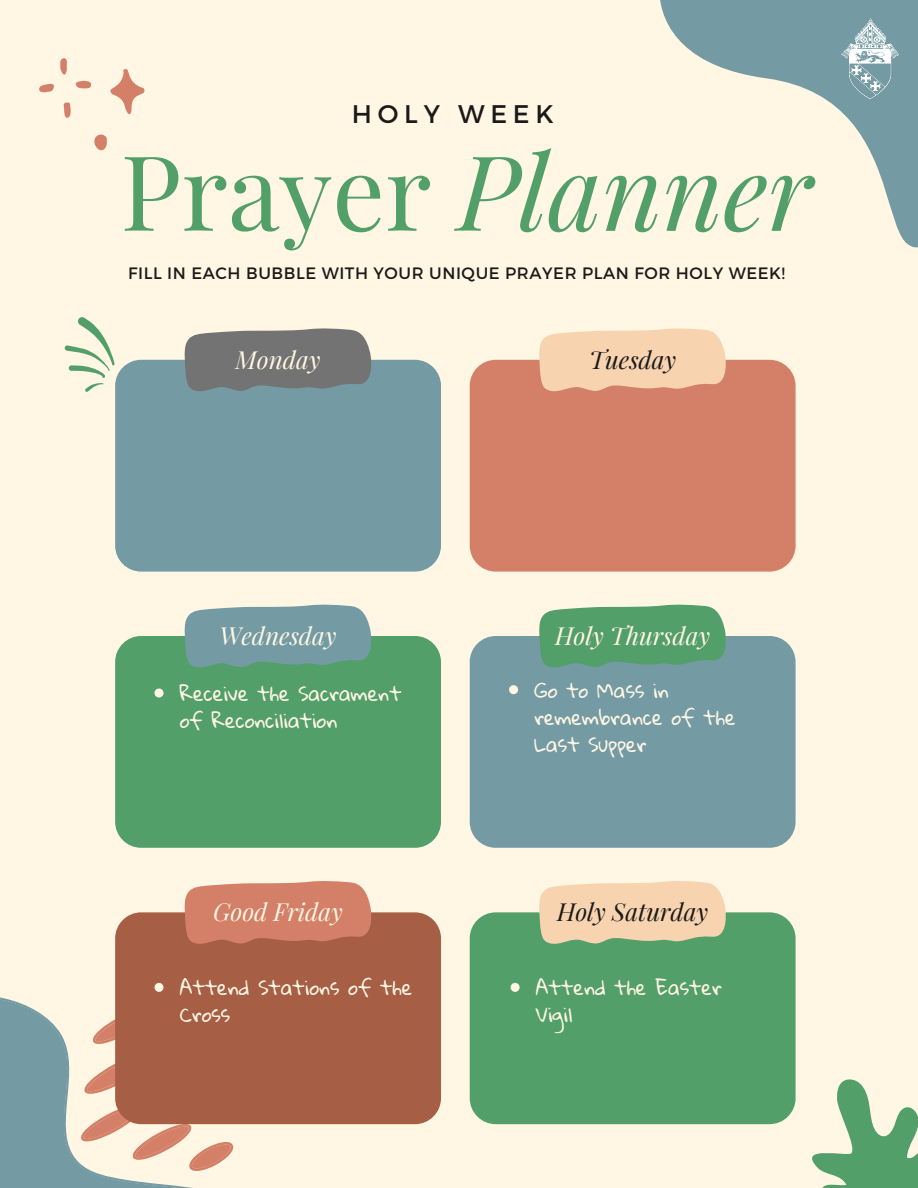
<style>
.page{position:relative;width:918px;height:1188px;background:#fff6e3}
.page>*{position:absolute;margin:0;border:0;box-sizing:border-box;transform-origin:0 0}
.t1{font:italic 104.25px "Playfair Display";color:#539f6a}
.t2{font:25.5px "Montserrat";letter-spacing:.23em;color:#1b1a1a}
.t3{font:italic 24.3px "Playfair Display";color:#fff6e3}
.t4{font:italic 24.3px "Playfair Display";color:#1b1a1a}
.t5{font:19.5px/27px "Gloria Hallelujah";color:#fff6e3}
.t6{font:16.5px "Montserrat";letter-spacing:.035em;color:#1b1a1a}
.s1{font-style:normal}
</style>
<div class="page">
<div style="left:115px;top:360px;width:326px;height:212px;background:#749ba4;border-radius:26px"></div>
<svg style="left:184px;top:328px;width:187px;height:64px;background:#7b7e7d"></svg>
<div style="left:470px;top:360px;width:326px;height:212px;background:#d48068;border-radius:26px"></div>
<svg style="left:538px;top:328px;width:188px;height:64px;background:#f4ceac"></svg>
<div style="left:115px;top:636px;width:326px;height:212px;background:#539f6a;border-radius:26px"></div>
<svg style="left:184px;top:604px;width:187px;height:64px;background:#7aa1a3"></svg>
<div style="left:470px;top:636px;width:326px;height:212px;background:#749ba4;border-radius:26px"></div>
<svg style="left:539px;top:604px;width:187px;height:64px;background:#60a476"></svg>
<svg style="left:0;top:997px;width:254px;height:191px;fill:#749ba4"></svg>
<svg style="left:77px;top:1002px;width:161px;height:176px"></svg>
<div style="left:115px;top:912px;width:326px;height:212px;background:#a65e45;border-radius:26px"></div>
<svg style="left:184px;top:881px;width:187px;height:63px;background:#d3846c"></svg>
<div style="left:470px;top:912px;width:326px;height:212px;background:#539f6a;border-radius:26px"></div>
<svg style="left:538px;top:881px;width:188px;height:63px;background:#ebd1ac"></svg>
<svg style="left:812px;top:1079px;width:106px;height:109px"></svg>
<svg style="left:65px;top:317px;width:50px;height:75px"></svg>
<svg style="left:660px;top:0;width:258px;height:248px"></svg>
<svg style="left:39px;top:84px;width:15px;height:9px"></svg>
<svg style="left:60px;top:58px;width:7px;height:17px"></svg>
<svg style="left:110px;top:69px;width:35px;height:45px"></svg>
<svg style="left:94px;top:134px;width:13px;height:17px"></svg>
<svg style="left:76px;top:80px;width:15px;height:9px"></svg>
<svg style="left:64px;top:102px;width:7px;height:16px"></svg>
<img style="left:842px;top:18px;width:56px;height:80px">
<svg style="left:155px;top:983px;width:9px;height:9px"></svg>
<svg style="left:511px;top:983px;width:9px;height:9px"></svg>
<svg style="left:509px;top:685px;width:9px;height:9px"></svg>
<svg style="left:155px;top:689px;width:9px;height:9px"></svg>
<h2 class="t2" style="left:352px;top:97px;width:204px">HOLY WEEK</h2>
<h1 class="t1" style="left:120px;top:118px;width:693px"><span class="s1">Prayer</span> Planner</h1>
<p class="t6" style="left:128px;top:262px;width:659px">FILL IN EACH BUBBLE WITH YOUR UNIQUE PRAYER PLAN FOR HOLY WEEK!</p>
<p class="t3" style="left:236px;top:343px;width:86px">Monday</p>
<p class="t4" style="left:589px;top:343px;width:89px">Tuesday</p>
<p class="t3" style="left:219px;top:619px;width:119px">Wednesday</p>
<p class="t3" style="left:555px;top:619px;width:157px">Holy Thursday</p>
<p class="t5" style="left:180px;top:681px;width:223px">Receive the Sacrament of Reconciliation</p>
<p class="t5" style="left:534px;top:677px;width:203px">Go to Mass in remembrance of the<br>Last Supper</p>
<p class="t3" style="left:213px;top:895px;width:131px">Good Friday</p>
<p class="t4" style="left:557px;top:895px;width:153px">Holy Saturday</p>
<p class="t5" style="left:180px;top:975px;width:234px">Attend Stations of the<br>Cross</p>
<p class="t5" style="left:536px;top:975px;width:187px">Attend the Easter<br>Vigil</p>
</div>
